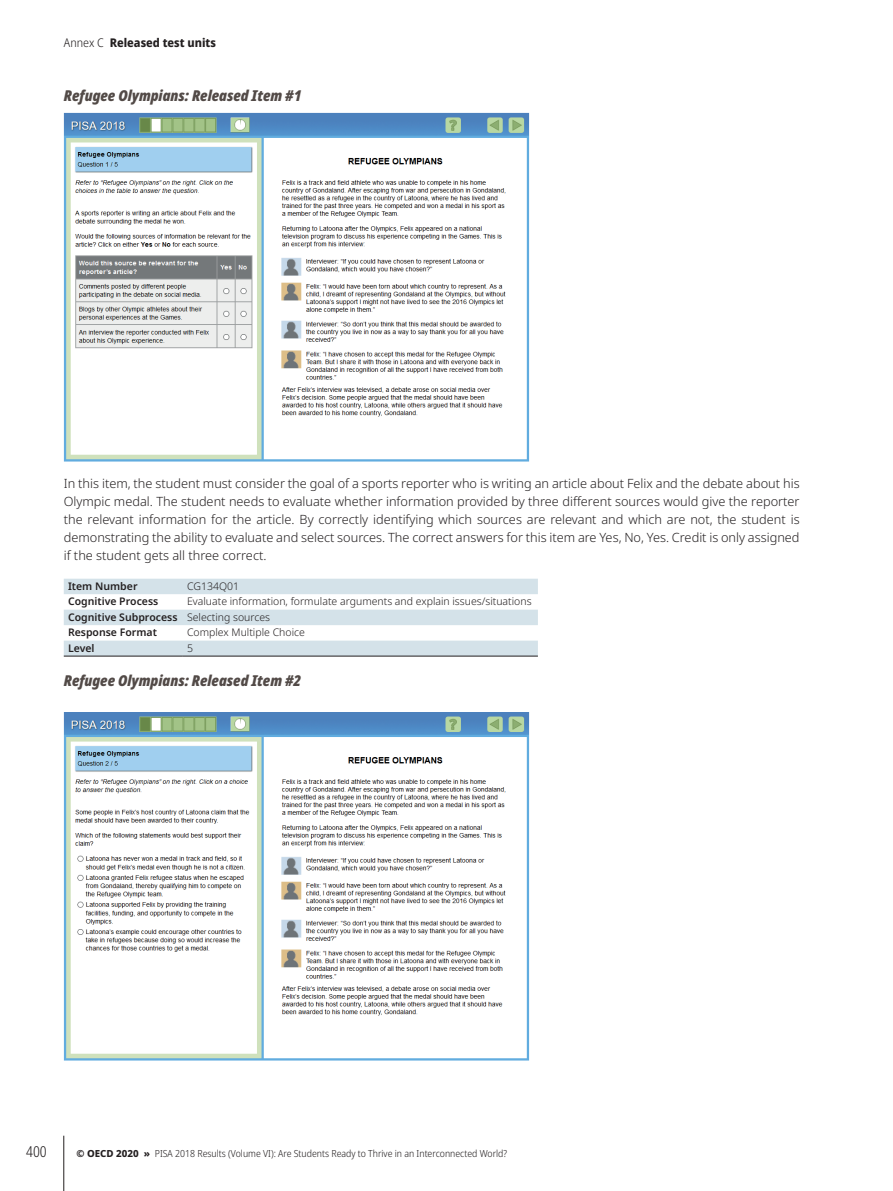
<style>
.page{position:relative;width:893px;height:1191px;background:#fff}
.page>*{position:absolute;margin:0;border:0;box-sizing:border-box;transform-origin:0 0}
.t1{font:italic 900 condensed 15px "Noto Sans";color:#524a47}
.t2{font:300 condensed 15px "Noto Sans";color:#231f20}
.t3{font:300 12.75px/18px "Noto Sans";color:#231f20;text-align:justify}
.t4{font:800 semi-condensed 12px "Noto Sans";color:#231f20}
.t5{font:300 10.5px/15.5px "Noto Sans";color:#231f20}
.t6{font:600 10.5px "Noto Sans";color:#231f20}
.t7{font:300 semi-condensed 9.75px "Noto Sans";color:#231f20}
.s1{font-weight:300}
.s2{font-weight:600}
.s3{font-weight:800;font-stretch:normal}
</style>
<div class="page">
<hr style="left:64px;top:1135px;width:1px;height:56px;background:#231f20">
<img style="left:64px;top:113px;width:465px;height:348px">
<img style="left:64px;top:712px;width:465px;height:348px">
<svg style="left:64px;top:578px;width:474px;height:77px"></svg>
<hr style="left:64px;top:655px;width:119px;height:1px;background:#231f20">
<hr style="left:183px;top:655px;width:355px;height:1px;background:#231f20">
<p class="t4" style="left:64px;top:34px;width:153px"><span class="s1">Annex C</span> Released test units</p>
<p class="t1" style="left:64px;top:84px;width:239px">Refugee Olympians: Released Item #1</p>
<p class="t3" style="left:64px;top:474px;width:737px">In this item, the student must consider the goal of a sports reporter who is writing an article about Felix and the debate about his Olympic medal. The student needs to evaluate whether information provided by three different sources would give the reporter the relevant information for the article. By correctly identifying which sources are relevant and which are not, the student is demonstrating the ability to evaluate and select sources. The correct answers for this item are Yes, No, Yes. Credit is only assigned if the student gets all three correct.</p>
<p class="t6" style="left:68px;top:579px;width:71px">Item Number</p>
<p class="t5" style="left:187px;top:578px;width:53px">CG134Q01</p>
<p class="t6" style="left:68px;top:594px;width:92px">Cognitive Process</p>
<p class="t5" style="left:68px;top:594px;width:465px;text-indent:119px">Evaluate information, formulate arguments and explain issues/situations<br><span class="s2">Cognitive Subprocess</span> Selecting sources<br><span class="s2">Response Format</span></p>
<p class="t5" style="left:187px;top:625px;width:119px">Complex Multiple Choice</p>
<p class="t6" style="left:68px;top:640px;width:28px">Level</p>
<p class="t5" style="left:187px;top:640px;width:7px">5</p>
<p class="t1" style="left:64px;top:668px;width:239px">Refugee Olympians: Released Item #2</p>
<p class="t2" style="left:26px;top:1141px;width:22px">400</p>
<p class="t7" style="left:77px;top:1146px;width:432px"><span class="s3">© OECD 2020 »</span> PISA 2018 Results (Volume VI): Are Students Ready to Thrive in an Interconnected World?</p>
</div>
